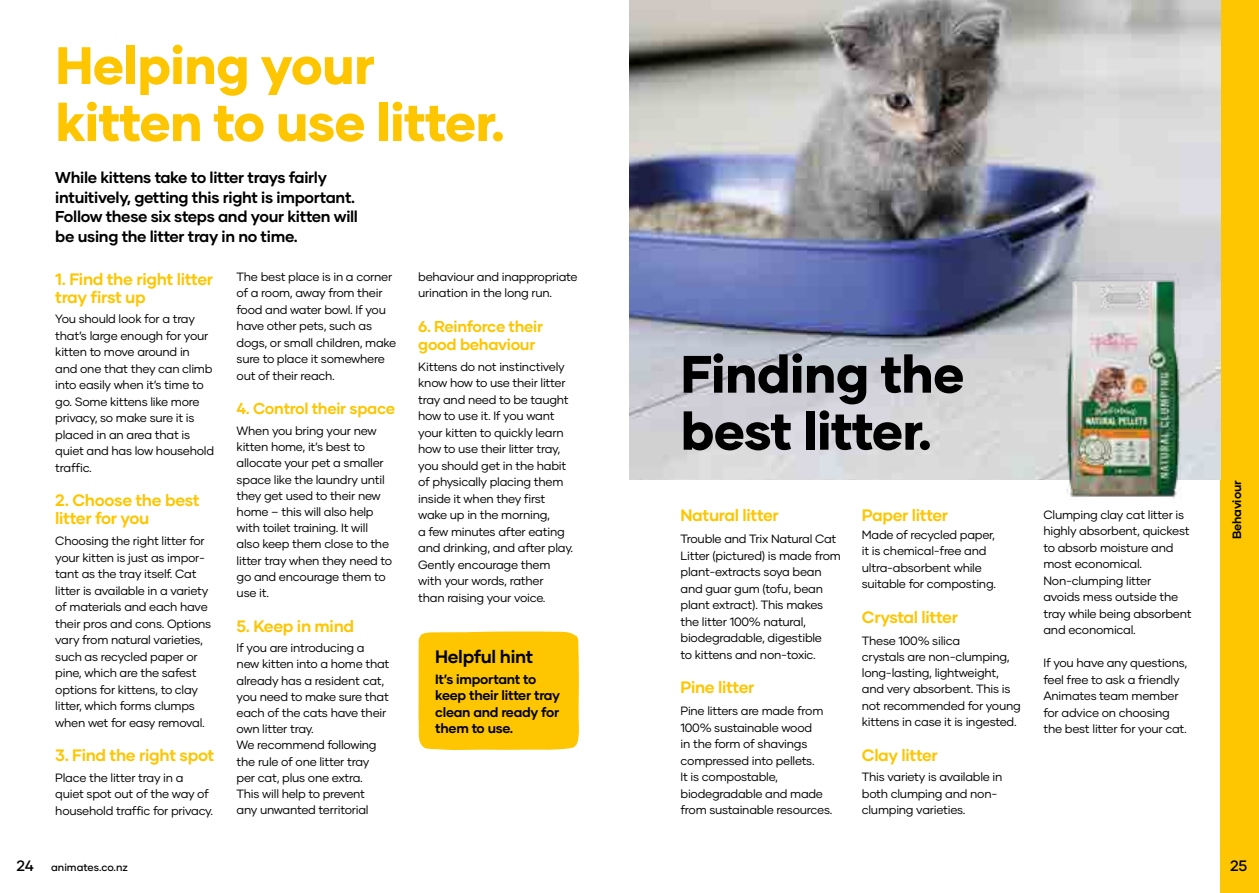
<style>
.page{position:relative;width:1259px;height:893px;background:#fff}
.page>*{position:absolute;margin:0;border:0;box-sizing:border-box;transform-origin:0 0}
.t1{font:800 52.5px/57px "Gilmer";letter-spacing:-.015em;color:#fdc600}
.t2{font:800 52.5px/57px "Gilmer";letter-spacing:-.015em;color:#000}
.t3{font:700 18px "Gilmer";letter-spacing:-.02em;color:#000}
.t4{font:700 16.5px/18px "Gilmer";letter-spacing:-.02em;color:#fdc600}
.t5{font:700 15.75px/19.5px "Gilmer";letter-spacing:-.02em;color:#000}
.t6{font:700 15.75px/18px "Gilmer";letter-spacing:-.02em;color:#fdc600}
.t7{font:500 15px "Gilmer";color:#000}
.t8{font:700 13.5px/16.5px "Gilmer";letter-spacing:-.02em;color:#000}
.t9{font:12px/16.5px "Gilmer";letter-spacing:-.02em;color:#000}
.t10{font:700 12px "Gilmer";letter-spacing:-.01em;color:#000}
.t11{font:500 10.5px "Gilmer";color:#000}
.s1{font-size:15px}
</style>
<div class="page">
<div style="left:1220px;top:0;width:39px;height:893px;background:#fdc600"></div>
<img style="left:629px;top:0;width:591px;height:479px">
<div style="left:418px;top:631px;width:161px;height:119px;background:#fdc600"></div>
<img style="left:1067px;top:274px;width:113px;height:224px">
<h1 class="t1" style="left:55px;top:37px;width:451px">Helping your kitten to use litter.</h1>
<h3 class="t5" style="left:55px;top:168px;width:304px">While kittens take to litter trays fairly intuitively, getting this right is important.<br>Follow these six steps and your kitten will be using the litter tray in no time.</h3>
<h3 class="t4" style="left:55px;top:270px;width:159px">1. Find the right litter tray first up</h3>
<p class="t9" style="left:55px;top:311px;width:160px">You should look for a tray that’s large enough for your kitten to move around in and one that they can climb into easily when it’s time to go. Some kittens like more privacy, so make sure it is placed in an area that is quiet and has low household traffic.</p>
<h3 class="t4" style="left:55px;top:491px;width:146px">2. Choose the best litter for you</h3>
<p class="t9" style="left:55px;top:532px;width:157px">Choosing the right litter for your kitten is just as impor&shy;tant as the tray itself. Cat litter is available in a variety of materials and each have their pros and cons. Options vary from natural varieties, such as recycled paper or pine, which are the safest options for kittens, to clay litter, which forms clumps when wet for easy removal.</p>
<h3 class="t4" style="left:55px;top:746px;width:161px">3. Find the right spot</h3>
<p class="t9" style="left:55px;top:769px;width:159px">Place the litter tray in a quiet spot out of the way of household traffic for privacy.</p>
<p class="t9" style="left:237px;top:268px;width:161px">The best place is in a corner of a room, away from their food and water bowl. If you have other pets, such as dogs, or small children, make sure to place it somewhere out of their reach.</p>
<h3 class="t6" style="left:237px;top:400px;width:160px">4. Control their space</h3>
<p class="t9" style="left:237px;top:422px;width:157px">When you bring your new kitten home, it’s best to allocate your pet a smaller space like the laundry until they get used to their new home – this will also help with toilet training. It will also keep them close to the litter tray when they need to go and encourage them to use it.</p>
<h3 class="t4" style="left:237px;top:617px;width:119px">5. Keep in mind</h3>
<p class="t9" style="left:237px;top:640px;width:154px">If you are introducing a new kitten into a home that already has a resident cat, you need to make sure that each of the cats have their own litter tray.<br>We recommend following the rule of one litter tray per cat, plus one extra.<br>This will help to prevent<br>any unwanted territorial</p>
<p class="t9" style="left:418px;top:268px;width:161px">behaviour and inappropriate urination in the long run.</p>
<h3 class="t6" style="left:418px;top:317px;width:126px">6. Reinforce their good behaviour</h3>
<p class="t9" style="left:418px;top:358px;width:156px">Kittens do not instinctively know how to use their litter tray and need to be taught how to use it. If you want your kitten to quickly learn how to use their litter tray, you should get in the habit of physically placing them inside it when they first wake up in the morning,<br>a few minutes after eating and drinking, and after play.<br>Gently encourage them with your words, rather<br>than raising your voice.</p>
<h2 class="t3" style="left:435px;top:645px;width:99px">Helpful hint</h2>
<p class="t8" style="left:435px;top:670px;width:126px">It’s important to keep their litter tray clean and ready for them to use.</p>
<h1 class="t2" style="left:680px;top:345px;width:285px">Finding the best litter.</h1>
<h3 class="t4" style="left:680px;top:506px;width:100px">Natural litter</h3>
<p class="t9" style="left:680px;top:530px;width:162px">Trouble and Trix Natural Cat<br>Litter (pictured) is made from plant-extracts soya bean and guar gum (tofu, bean plant extract). This makes the litter 100% natural, biodegradable, digestible<br>to kittens and non-toxic.</p>
<h3 class="t4" style="left:680px;top:678px;width:76px">Pine litter</h3>
<p class="t9" style="left:680px;top:703px;width:153px">Pine litters are made from<br>100% sustainable wood<br>in the form of shavings compressed into pellets.<br>It is compostable, biodegradable and made from sustainable resources.</p>
<h3 class="t4" style="left:862px;top:506px;width:88px">Paper litter</h3>
<p class="t9" style="left:862px;top:526px;width:136px">Made of recycled paper, it is chemical-free and ultra-absorbent while suitable for composting.</p>
<h3 class="t4" style="left:862px;top:608px;width:98px">Crystal litter</h3>
<p class="t9" style="left:862px;top:632px;width:160px">These 100% silica<br>crystals are non-clumping, long-lasting, lightweight, and very absorbent. This is not recommended for young kittens in case it is ingested.</p>
<h3 class="t4" style="left:862px;top:746px;width:78px">Clay litter</h3>
<p class="t9" style="left:862px;top:769px;width:142px">This variety is available in both clumping and non&shy;clumping varieties.</p>
<p class="t9" style="left:1043px;top:506px;width:150px">Clumping clay cat litter is highly absorbent, quickest to absorb moisture and most economical.<br>Non-clumping litter<br>avoids mess outside the tray while being absorbent and economical.</p>
<p class="t9" style="left:1043px;top:655px;width:145px">If you have any questions, feel free to ask a friendly<br>Animates team member for advice on choosing the best litter for your cat.</p>
<p class="t10" style="left:1229px;top:539px;width:60px;rotate:-90deg">Behaviour</p>
<p class="t11" style="left:17px;top:861px;width:113px"><span class="s1">24</span> animates.co.nz</p>
<p class="t7" style="left:1230px;top:856px;width:18px">25</p>
</div>
